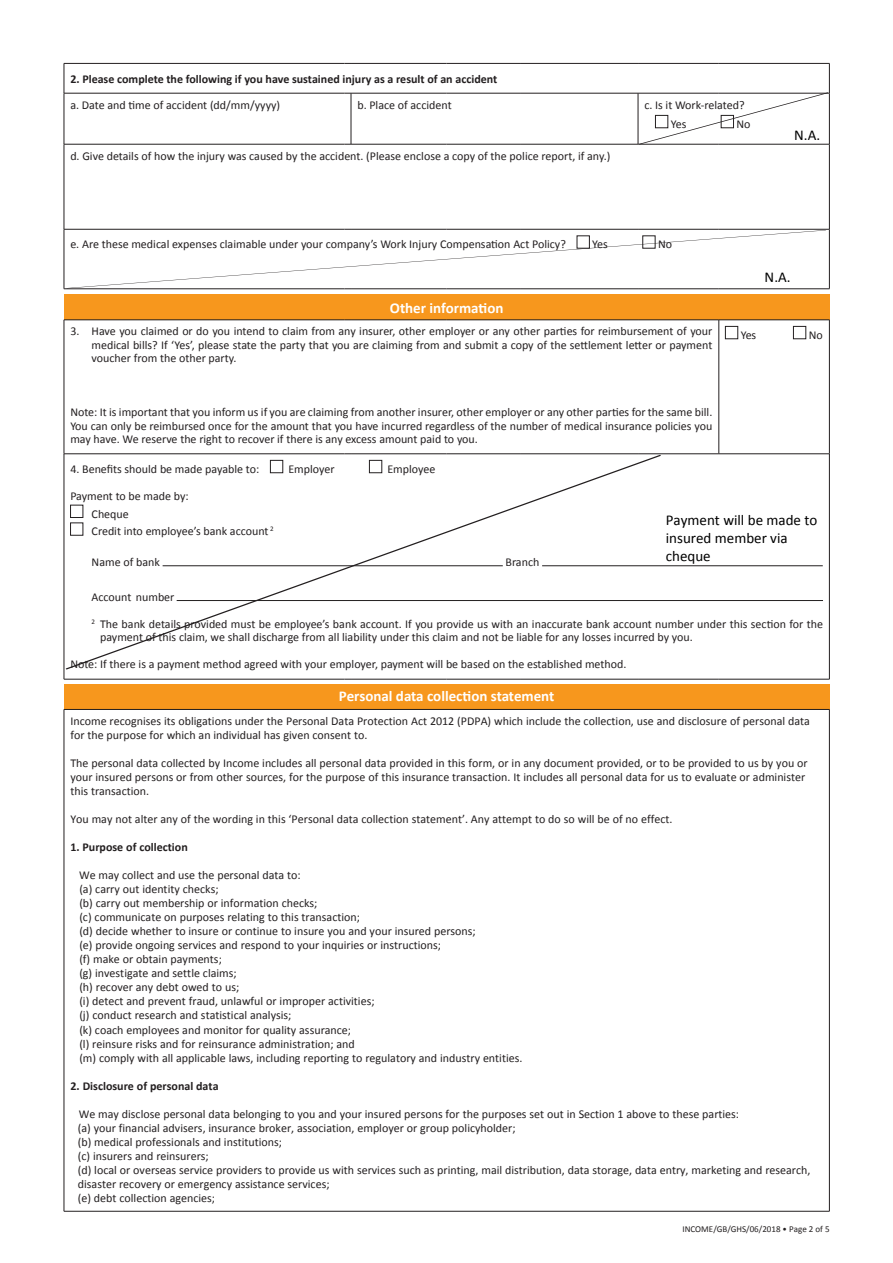
<style>
.page{position:relative;width:893px;height:1263px;background:#fff}
.page>*{position:absolute;margin:0;border:0;box-sizing:border-box;transform-origin:0 0}
.t1{font:15px/18px "Calibri";color:#000}
.t2{font:700 15px "Calibri";color:#fff}
.t3{font:12px/14.1px "Calibri";color:#231f20}
.t4{font:700 12px "Calibri";color:#231f20}
.t5{font:9px "Calibri";color:#231f20}
</style>
<div class="page">
<div style="left:64px;top:294px;width:765px;height:26px;background:#f7971d"></div>
<hr style="left:64px;top:63px;width:281px;height:1px;background:#231f20">
<svg style="left:64px;top:64px;width:1px;height:29px"></svg>
<hr style="left:351px;top:63px;width:96px;height:1px;background:#231f20">
<hr style="left:447px;top:63px;width:73px;height:1px;background:#231f20">
<hr style="left:520px;top:63px;width:118px;height:1px;background:#231f20">
<hr style="left:638px;top:63px;width:81px;height:1px;background:#231f20">
<hr style="left:719px;top:63px;width:111px;height:1px;background:#231f20">
<hr style="left:64px;top:93px;width:281px;height:1px;background:#231f20">
<hr style="left:64px;top:93px;width:1px;height:51px;background:#231f20">
<hr style="left:351px;top:93px;width:96px;height:1px;background:#231f20">
<hr style="left:351px;top:93px;width:1px;height:51px;background:#231f20">
<hr style="left:447px;top:93px;width:73px;height:1px;background:#231f20">
<hr style="left:520px;top:93px;width:118px;height:1px;background:#231f20">
<hr style="left:64px;top:144px;width:281px;height:1px;background:#231f20">
<hr style="left:64px;top:144px;width:1px;height:85px;background:#231f20">
<hr style="left:351px;top:144px;width:96px;height:1px;background:#231f20">
<hr style="left:447px;top:144px;width:73px;height:1px;background:#231f20">
<hr style="left:520px;top:144px;width:118px;height:1px;background:#231f20">
<hr style="left:829px;top:144px;width:1px;height:85px;background:#231f20">
<hr style="left:64px;top:229px;width:281px;height:1px;background:#231f20">
<hr style="left:351px;top:229px;width:96px;height:1px;background:#231f20">
<hr style="left:447px;top:229px;width:73px;height:1px;background:#231f20">
<hr style="left:520px;top:229px;width:118px;height:1px;background:#231f20">
<hr style="left:638px;top:229px;width:81px;height:1px;background:#231f20">
<hr style="left:719px;top:229px;width:111px;height:1px;background:#231f20">
<hr style="left:829px;top:229px;width:1px;height:60px;background:#231f20">
<hr style="left:64px;top:320px;width:281px;height:1px;background:#231f20">
<hr style="left:64px;top:320px;width:1px;height:134px;background:#231f20">
<hr style="left:351px;top:320px;width:96px;height:1px;background:#231f20">
<hr style="left:447px;top:320px;width:73px;height:1px;background:#231f20">
<hr style="left:520px;top:320px;width:118px;height:1px;background:#231f20">
<hr style="left:638px;top:320px;width:81px;height:1px;background:#231f20">
<hr style="left:719px;top:320px;width:111px;height:1px;background:#231f20">
<hr style="left:719px;top:320px;width:1px;height:134px;background:#231f20">
<hr style="left:829px;top:320px;width:1px;height:134px;background:#231f20">
<hr style="left:64px;top:453px;width:281px;height:1px;background:#231f20">
<hr style="left:64px;top:454px;width:1px;height:225px;background:#231f20">
<hr style="left:351px;top:453px;width:96px;height:1px;background:#231f20">
<hr style="left:447px;top:453px;width:73px;height:1px;background:#231f20">
<hr style="left:520px;top:453px;width:118px;height:1px;background:#231f20">
<hr style="left:638px;top:453px;width:81px;height:1px;background:#231f20">
<hr style="left:719px;top:453px;width:111px;height:1px;background:#231f20">
<hr style="left:829px;top:454px;width:1px;height:225px;background:#231f20">
<hr style="left:64px;top:679px;width:281px;height:1px;background:#231f20">
<hr style="left:351px;top:679px;width:96px;height:1px;background:#231f20">
<hr style="left:447px;top:679px;width:73px;height:1px;background:#231f20">
<hr style="left:520px;top:679px;width:118px;height:1px;background:#231f20">
<hr style="left:638px;top:679px;width:81px;height:1px;background:#231f20">
<hr style="left:719px;top:679px;width:111px;height:1px;background:#231f20">
<hr style="left:64px;top:289px;width:281px;height:1px;background:#231f20">
<hr style="left:351px;top:289px;width:96px;height:1px;background:#231f20">
<hr style="left:447px;top:289px;width:73px;height:1px;background:#231f20">
<hr style="left:520px;top:289px;width:118px;height:1px;background:#231f20">
<hr style="left:638px;top:289px;width:81px;height:1px;background:#231f20">
<hr style="left:719px;top:289px;width:111px;height:1px;background:#231f20">
<div style="left:725px;top:326px;width:13px;height:13px;border:1px solid #231f20"></div>
<div style="left:793px;top:326px;width:13px;height:13px;border:1px solid #231f20"></div>
<hr style="left:542px;top:565px;width:281px;height:1px;background:#231f20">
<hr style="left:177px;top:600px;width:646px;height:1px;background:#231f20">
<div style="left:64px;top:684px;width:765px;height:25px;background:#f7971d"></div>
<hr style="left:64px;top:1211px;width:766px;height:1px;background:#231f20">
<hr style="left:64px;top:709px;width:766px;height:1px;background:#231f20">
<hr style="left:64px;top:710px;width:1px;height:501px;background:#231f20">
<hr style="left:829px;top:710px;width:1px;height:501px;background:#231f20">
<svg style="left:64px;top:454px;width:599px;height:217px"></svg>
<svg style="left:64px;top:230px;width:765px;height:59px"></svg>
<svg style="left:638px;top:64px;width:192px;height:81px"></svg>
<p class="t4" style="left:70px;top:71px;width:428px">2. Please complete the following if you have sustained injury as a result of an accident</p>
<p class="t3" style="left:70px;top:97px;width:211px">a. Date and time of accident (dd/mm/yyyy)</p>
<p class="t3" style="left:357px;top:97px;width:96px">b. Place of accident</p>
<p class="t3" style="left:671px;top:94px;width:75px;line-height:19.4px;text-indent:-26px">c. Is it Work-related?<br>Yes</p>
<p class="t3" style="left:736px;top:116px;width:16px">No</p>
<p class="t3" style="left:70px;top:148px;width:541px">d. Give details of how the injury was caused by the accident. (Please enclose a copy of the police report, if any.)</p>
<p class="t1" style="left:794px;top:126px;width:27px">N.A.</p>
<p class="t3" style="left:70px;top:237px;width:497px">e. Are these medical expenses claimable under your company’s Work Injury Compensation Act Policy?</p>
<p class="t3" style="left:592px;top:237px;width:17px">Yes</p>
<p class="t3" style="left:658px;top:237px;width:16px">No</p>
<p class="t1" style="left:765px;top:268px;width:27px">N.A.</p>
<p class="t2" style="left:390px;top:298px;width:115px">Other information</p>
<p class="t3" style="left:92px;top:324px;width:622px;line-height:13.5px;text-align:justify;text-indent:-21px">3. Have you claimed or do you intend to claim from any insurer, other employer or any other parties for reimbursement of your medical bills? If ‘Yes’, please state the party that you are claiming from and submit a copy of the settlement letter or payment voucher from the other party.</p>
<p class="t3" style="left:70px;top:405px;width:644px;line-height:13.5px;text-align:justify">Note: It is important that you inform us if you are claiming from another insurer, other employer or any other parties for the same bill.<br>You can only be reimbursed once for the amount that you have incurred regardless of the number of medical insurance policies you may have. We reserve the right to recover if there is any excess amount paid to you.</p>
<p class="t3" style="left:741px;top:327px;width:17px">Yes</p>
<p class="t3" style="left:809px;top:327px;width:16px">No</p>
<p class="t3" style="left:70px;top:461px;width:190px">4. Benefits should be made payable to:</p>
<p class="t3" style="left:288px;top:461px;width:48px">Employer</p>
<p class="t3" style="left:387px;top:461px;width:50px">Employee</p>
<p class="t3" style="left:92px;top:486px;width:184px;line-height:17.7px;text-indent:-21px">Payment to be made by:<br>Cheque<br>Credit into employee’s bank account <sup>2</sup></p>
<p class="t3" style="left:92px;top:554px;width:70px">Name of bank</p>
<p class="t3" style="left:505px;top:554px;width:35px">Branch</p>
<p class="t3" style="left:92px;top:589px;width:84px">Account number</p>
<p class="t3" style="left:100px;top:616px;width:724px;line-height:13.5px;text-indent:-9px"><sup>2</sup> The bank details provided must be employee’s bank account. If you provide us with an inaccurate bank account number under this section for the payment of this claim, we shall discharge from all liability under this claim and not be liable for any losses incurred by you.</p>
<p class="t3" style="left:70px;top:657px;width:558px">Note: If there is a payment method agreed with your employer, payment will be based on the established method.</p>
<p class="t2" style="left:339px;top:687px;width:217px">Personal data collection statement</p>
<p class="t3" style="left:70px;top:714px;width:741px">Income recognises its obligations under the Personal Data Protection Act 2012 (PDPA) which include the collection, use and disclosure of personal data for the purpose for which an individual has given consent to.</p>
<p class="t3" style="left:70px;top:756px;width:739px">The personal data collected by Income includes all personal data provided in this form, or in any document provided, or to be provided to us by you or your insured persons or from other sources, for the purpose of this insurance transaction. It includes all personal data for us to evaluate or administer this transaction.</p>
<p class="t3" style="left:70px;top:812px;width:604px">You may not alter any of the wording in this ‘Personal data collection statement’. Any attempt to do so will be of no effect.</p>
<p class="t4" style="left:70px;top:839px;width:119px">1. Purpose of collection</p>
<p class="t3" style="left:79px;top:868px;width:445px">We may collect and use the personal data to:<br>(a) carry out identity checks;<br>(b) carry out membership or information checks;<br>(c) communicate on purposes relating to this transaction;<br>(d) decide whether to insure or continue to insure you and your insured persons;<br>(e) provide ongoing services and respond to your inquiries or instructions;<br>(f) make or obtain payments;<br>(g) investigate and settle claims;<br>(h) recover any debt owed to us;<br>(i) detect and prevent fraud, unlawful or improper activities;<br>(j) conduct research and statistical analysis;<br>(k) coach employees and monitor for quality assurance;<br>(l) reinsure risks and for reinsurance administration; and<br>(m) comply with all applicable laws, including reporting to regulatory and industry entities.</p>
<p class="t4" style="left:71px;top:1078px;width:150px">2. Disclosure of personal data</p>
<p class="t3" style="left:78px;top:1107px;width:734px">We may disclose personal data belonging to you and your insured persons for the purposes set out in Section 1 above to these parties:<br>(a) your financial advisers, insurance broker, association, employer or group policyholder;<br>(b) medical professionals and institutions;<br>(c) insurers and reinsurers;<br>(d) local or overseas service providers to provide us with services such as printing, mail distribution, data storage, data entry, marketing and research, disaster recovery or emergency assistance services;<br>(e) debt collection agencies;</p>
<p class="t1" style="left:666px;top:511px;width:153px">Payment will be made to insured member via cheque</p>
<p class="t5" style="left:682px;top:1223px;width:149px">INCOME/GB/GHS/06/2018 • Page 2 of 5</p>
</div>
